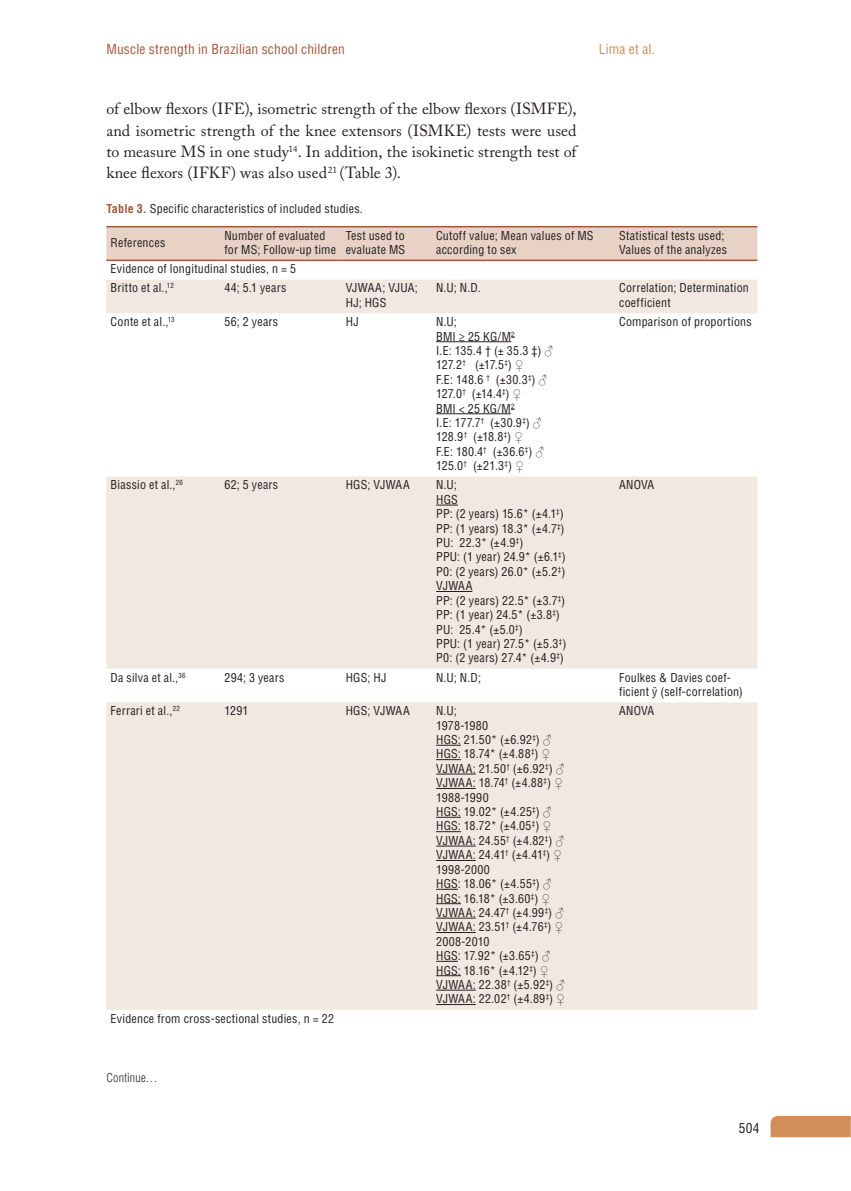
<style>
.page{position:relative;width:851px;height:1191px;background:#fff}
.page>*{position:absolute;margin:0;border:0;box-sizing:border-box;transform-origin:0 0}
.t1{font:16.05px/21.3px "Adobe Caslon Pro";letter-spacing:.005em;color:#231f20;text-align:justify}
.t2{font:condensed 13.5px "Helvetica LT Std";letter-spacing:.015em;color:#9f5a39}
.t3{font:condensed 13.5px "Helvetica LT Std";letter-spacing:.015em;color:#d18d5a}
.t4{font:condensed 13.5px "Helvetica LT Std";color:#231f20}
.t5{font:condensed 12px/14.4px "Helvetica LT Std";letter-spacing:.02em;color:#231f20}
.t6{font:300 condensed 12px "Helvetica LT Std";letter-spacing:.015em;color:#231f20}
.s1{font-weight:700;color:#9f5a39}
.s2{font-family:"Arial";font-stretch:normal}
</style>
<div class="page">
<div style="left:770px;top:1116px;width:80px;height:21px;background:#d18d5a"></div>
<svg style="left:106px;top:280px;width:651px;height:729px;fill:#f1e8e1"></svg>
<svg style="left:106px;top:226px;width:651px;height:35px;background:#e2cabc"></svg>
<hr style="left:225px;top:260px;width:116px;height:1px;background:#9f5a39">
<hr style="left:341px;top:260px;width:91px;height:1px;background:#9f5a39">
<hr style="left:432px;top:260px;width:182px;height:1px;background:#9f5a39">
<hr style="left:614px;top:260px;width:143px;height:1px;background:#9f5a39">
<hr style="left:436px;top:341px;width:75px;height:1px;background:#231f20">
<hr style="left:436px;top:413px;width:75px;height:1px;background:#231f20">
<svg style="left:436px;top:505px;width:22px;height:1px"></svg>
<hr style="left:436px;top:591px;width:36px;height:1px;background:#231f20">
<svg style="left:436px;top:745px;width:25px;height:1px"></svg>
<svg style="left:436px;top:759px;width:25px;height:1px"></svg>
<hr style="left:436px;top:773px;width:39px;height:1px;background:#231f20">
<hr style="left:436px;top:788px;width:39px;height:1px;background:#231f20">
<svg style="left:436px;top:817px;width:25px;height:1px"></svg>
<svg style="left:436px;top:831px;width:25px;height:1px"></svg>
<hr style="left:436px;top:845px;width:39px;height:1px;background:#231f20">
<hr style="left:436px;top:860px;width:39px;height:1px;background:#231f20">
<svg style="left:436px;top:889px;width:22px;height:1px"></svg>
<svg style="left:436px;top:903px;width:25px;height:1px"></svg>
<hr style="left:436px;top:917px;width:39px;height:1px;background:#231f20">
<hr style="left:436px;top:932px;width:39px;height:1px;background:#231f20">
<svg style="left:436px;top:961px;width:22px;height:1px"></svg>
<svg style="left:436px;top:975px;width:25px;height:1px"></svg>
<hr style="left:436px;top:989px;width:39px;height:1px;background:#231f20">
<hr style="left:436px;top:1004px;width:39px;height:1px;background:#231f20">
<p class="t2" style="left:106px;top:41px;width:240px">Muscle strength in Brazilian school children</p>
<p class="t3" style="left:598px;top:41px;width:58px">Lima et al.</p>
<p class="t1" style="left:106px;top:98px;width:471px">of elbow flexors (IFE), isometric strength of the elbow flexors (ISMFE), and isometric strength of the knee extensors (ISMKE) tests were used to measure MS in one study<sup>14</sup>. In addition, the isokinetic strength test of knee flexors (IFKF) was also used<sup>21</sup> (Table 3).</p>
<p class="t5" style="left:106px;top:201px;width:258px"><span class="s1">Table 3.</span> Specific characteristics of included studies.</p>
<p class="t5" style="left:111px;top:235px;width:56px">References</p>
<p class="t5" style="left:224px;top:228px;width:113px">Number of evaluated for MS; Follow-up time</p>
<p class="t5" style="left:345px;top:228px;width:61px">Test used to evaluate MS</p>
<p class="t5" style="left:436px;top:228px;width:159px">Cutoff value; Mean values of MS according to sex</p>
<p class="t5" style="left:619px;top:228px;width:109px">Statistical tests used;<br>Values of the analyzes</p>
<p class="t5" style="left:111px;top:259px;width:187px;line-height:19.2px">Evidence of longitudinal studies, n = 5<br>Britto et al.,<sup>12</sup></p>
<p class="t5" style="left:224px;top:281px;width:64px">44; 5.1 years</p>
<p class="t5" style="left:345px;top:281px;width:74px">VJWAA; VJUA;<br>HJ; HGS</p>
<p class="t5" style="left:436px;top:281px;width:46px">N.U; N.D.</p>
<p class="t5" style="left:619px;top:281px;width:131px">Correlation; Determination coefficient</p>
<p class="t5" style="left:111px;top:314px;width:65px">Conte et al.,<sup>13</sup></p>
<p class="t5" style="left:224px;top:314px;width:55px">56; 2 years</p>
<p class="t5" style="left:345px;top:314px;width:14px">HJ</p>
<p class="t5" style="left:436px;top:314px;width:119px">N.U;<br>BMI ≥ 25 KG/M<sup>2<br></sup>I.E: 135.4 † (± 35.3 ‡) <span class="s2">♂<br></span>127.2<sup>†</sup> (±17.5<sup>‡</sup>) <span class="s2">♀<br></span>F.E: 148.6 <sup>†</sup> (±30.3<sup>‡</sup>) <span class="s2">♂<br></span>127.0<sup>†</sup> (±14.4<sup>‡</sup>) <span class="s2">♀<br></span>BMI &lt; 25 KG/M<sup>2<br></sup>I.E: 177.7<sup>†</sup> (±30.9<sup>‡</sup>) <span class="s2">♂<br></span>128.9<sup>†</sup> (±18.8<sup>‡</sup>) <span class="s2">♀<br></span>F.E: 180.4<sup>†</sup> (±36.6<sup>‡</sup>) <span class="s2">♂<br></span>125.0<sup>†</sup> (±21.3<sup>‡</sup>) <span class="s2">♀</span></p>
<p class="t5" style="left:619px;top:314px;width:134px">Comparison of proportions</p>
<p class="t5" style="left:111px;top:478px;width:74px">Biassio et al.,<sup>26</sup></p>
<p class="t5" style="left:224px;top:478px;width:55px">62; 5 years</p>
<p class="t5" style="left:345px;top:478px;width:66px">HGS; VJWAA</p>
<p class="t5" style="left:436px;top:478px;width:132px">N.U;<br>HGS<br>PP: (2 years) 15.6* (±4.1<sup>‡</sup>)<br>PP: (1 years) 18.3* (±4.7<sup>‡</sup>)<br>PU: 22.3* (±4.9<sup>‡</sup>)<br>PPU: (1 year) 24.9* (±6.1<sup>‡</sup>)<br>P0: (2 years) 26.0* (±5.2<sup>‡</sup>)<br>VJWAA<br>PP: (2 years) 22.5* (±3.7<sup>‡</sup>)<br>PP: (1 year) 24.5* (±3.8<sup>‡</sup>)<br>PU: 25.4* (±5.0<sup>‡</sup>)<br>PPU: (1 year) 27.5* (±5.3<sup>‡</sup>)<br>P0: (2 years) 27.4* (±4.9<sup>‡</sup>)</p>
<p class="t5" style="left:619px;top:478px;width:37px">ANOVA</p>
<p class="t5" style="left:111px;top:670px;width:77px">Da silva et al.,<sup>36</sup></p>
<p class="t5" style="left:224px;top:670px;width:61px">294; 3 years</p>
<p class="t5" style="left:345px;top:670px;width:42px">HGS; HJ</p>
<p class="t5" style="left:436px;top:670px;width:46px">N.U; N.D;</p>
<p class="t5" style="left:619px;top:670px;width:125px">Foulkes &amp; Davies coef&shy;ficient ÿ (self-correlation)</p>
<p class="t5" style="left:111px;top:703px;width:71px">Ferrari et al.,<sup>22</sup></p>
<p class="t5" style="left:224px;top:703px;width:26px">1291</p>
<p class="t5" style="left:345px;top:703px;width:66px">HGS; VJWAA</p>
<p class="t5" style="left:436px;top:703px;width:131px">N.U;<br>1978-1980<br>HGS: 21.50* (±6.92<sup>‡</sup>) <span class="s2">♂<br></span>HGS: 18.74* (±4.88<sup>‡</sup>) <span class="s2">♀<br></span>VJWAA: 21.50<sup>†</sup> (±6.92<sup>‡</sup>) <span class="s2">♂<br></span>VJWAA: 18.74<sup>†</sup> (±4.88<sup>‡</sup>) <span class="s2">♀<br></span>1988-1990<br>HGS: 19.02* (±4.25<sup>‡</sup>) <span class="s2">♂<br></span>HGS: 18.72* (±4.05<sup>‡</sup>) <span class="s2">♀<br></span>VJWAA: 24.55<sup>†</sup> (±4.82<sup>‡</sup>) <span class="s2">♂<br></span>VJWAA: 24.41<sup>†</sup> (±4.41<sup>‡</sup>) <span class="s2">♀<br></span>1998-2000<br>HGS: 18.06* (±4.55<sup>‡</sup>) <span class="s2">♂<br></span>HGS: 16.18* (±3.60<sup>‡</sup>) <span class="s2">♀<br></span>VJWAA: 24.47<sup>†</sup> (±4.99<sup>‡</sup>) <span class="s2">♂<br></span>VJWAA: 23.51<sup>†</sup> (±4.76<sup>‡</sup>) <span class="s2">♀<br></span>2008-2010<br>HGS: 17.92* (±3.65<sup>‡</sup>) <span class="s2">♂<br></span>HGS: 18.16* (±4.12<sup>‡</sup>) <span class="s2">♀<br></span>VJWAA: 22.38<sup>†</sup> (±5.92<sup>‡</sup>) <span class="s2">♂<br></span>VJWAA: 22.02<sup>†</sup> (±4.89<sup>‡</sup>) <span class="s2">♀</span></p>
<p class="t5" style="left:619px;top:703px;width:37px">ANOVA</p>
<p class="t5" style="left:111px;top:1011px;width:225px">Evidence from cross-sectional studies, n = 22</p>
<p class="t6" style="left:106px;top:1070px;width:53px">Continue…</p>
<p class="t4" style="left:738px;top:1120px;width:22px">504</p>
</div>
